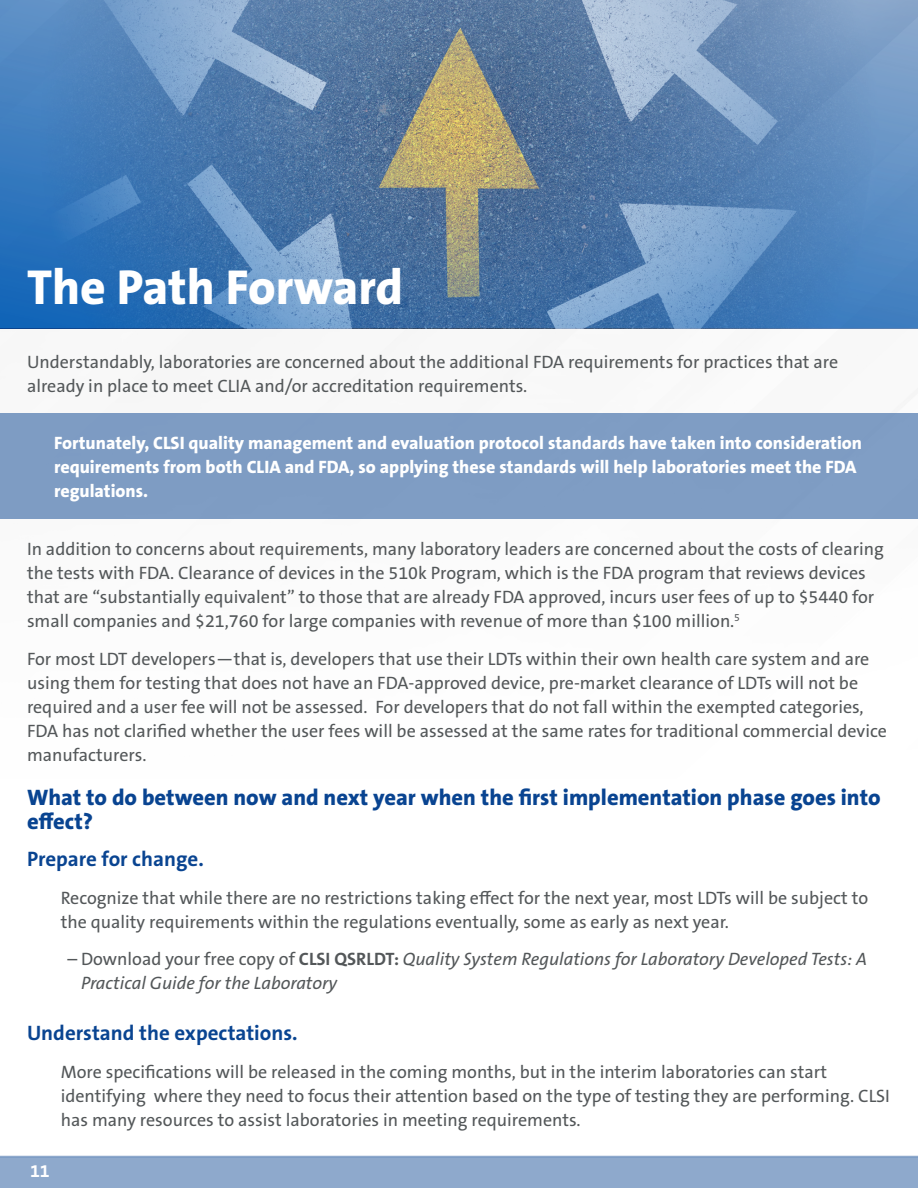
<style>
.page{position:relative;width:918px;height:1188px;background:#fff}
.page>*{position:absolute;margin:0;border:0;box-sizing:border-box;transform-origin:0 0}
.t1{font:800 49.5px "The Sans B W8";color:#fff}
.t2{font:800 22.5px/24px "The Sans B W8";color:#094491}
.t3{font:700 21px "The Sans B W7";color:#094491}
.t4{font:18px/24px "The Sans B W5 Plain";color:#535759}
.t5{font:800 18px/24px "The Sans B W8";color:#fff}
.t6{font:italic 18px/24px "The Sans B W5 Plain";color:#535759}
.t7{font:700 18px "The Sans B W7";color:#fff}
.s1{font-style:normal}
.s2{font-family:"The Sans B W7";font-weight:700;font-style:normal}
</style>
<div class="page">
<div style="left:0;top:413px;width:918px;height:105px;background:#7e9cc3"></div>
<svg style="left:0;top:0;width:918px;height:328px;background:#5d85b1"></svg>
<hr style="left:0;top:1156px;width:918px;height:1px;background:#094491">
<div style="left:0;top:1157px;width:918px;height:31px;background:#8ea9cc"></div>
<p class="t1" style="left:27px;top:255px;width:378px">The Path Forward</p>
<p class="t4" style="left:27px;top:350px;width:813px">Understandably, laboratories are concerned about the additional FDA requirements for practices that are already in place to meet CLIA and/or accreditation requirements.</p>
<p class="t5" style="left:54px;top:432px;width:810px">Fortunately, CLSI quality management and evaluation protocol standards have taken into consideration requirements from both CLIA and FDA, so applying these standards will help laboratories meet the FDA regulations.</p>
<p class="t4" style="left:27px;top:537px;width:858px">In addition to concerns about requirements, many laboratory leaders are concerned about the costs of clearing the tests with FDA. Clearance of devices in the 510k Program, which is the FDA program that reviews devices that are “substantially equivalent” to those that are already FDA approved, incurs user fees of up to $5440 for small companies and $21,760 for large companies with revenue of more than $100 million.<sup>5</sup></p>
<p class="t4" style="left:27px;top:647px;width:861px">For most LDT developers—that is, developers that use their LDTs within their own health care system and are using them for testing that does not have an FDA-approved device, pre-market clearance of LDTs will not be required and a user fee will not be assessed. For developers that do not fall within the exempted categories, FDA has not clarified whether the user fees will be assessed at the same rates for traditional commercial device manufacturers.</p>
<p class="t2" style="left:27px;top:786px;width:855px">What to do between now and next year when the first implementation phase goes into effect?</p>
<p class="t3" style="left:27px;top:846px;width:178px">Prepare for change.</p>
<p class="t4" style="left:61px;top:886px;width:809px">Recognize that while there are no restrictions taking effect for the next year, most LDTs will be subject to the quality requirements within the regulations eventually, some as early as next year.</p>
<p class="t6" style="left:81px;top:948px;width:788px;text-indent:-14px"><span class="s1">– Download your free copy of</span> <span class="s2">CLSI QSRLDT:</span> Quality System Regulations for Laboratory Developed Tests: A<br>Practical Guide for the Laboratory</p>
<p class="t3" style="left:27px;top:1020px;width:272px">Understand the expectations.</p>
<p class="t4" style="left:61px;top:1060px;width:831px">More specifications will be released in the coming months, but in the interim laboratories can start identifying where they need to focus their attention based on the type of testing they are performing. CLSI has many resources to assist laboratories in meeting requirements.</p>
<p class="t7" style="left:30px;top:1159px;width:21px">11</p>
</div>
